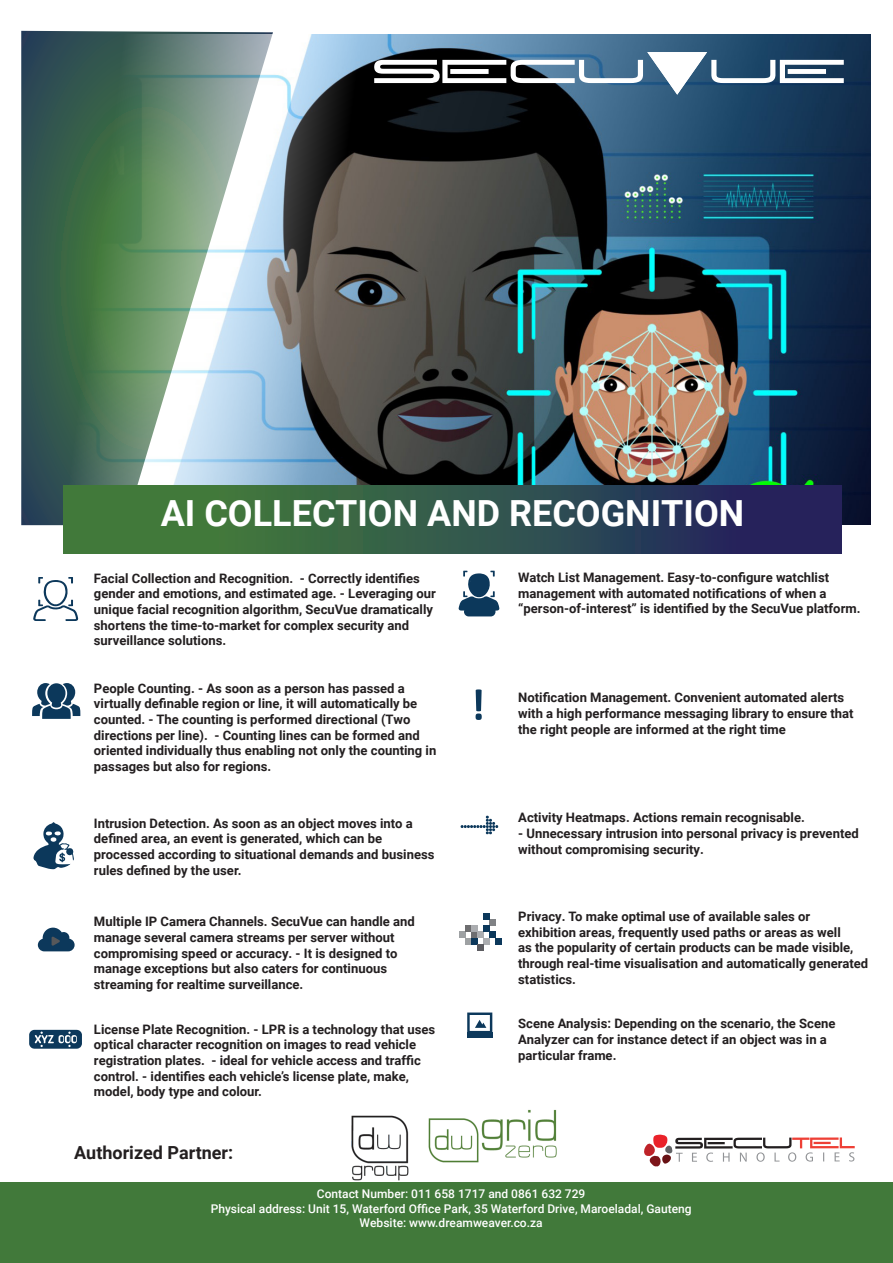
<style>
.page{position:relative;width:893px;height:1263px;background:#fff}
.page>*{position:absolute;margin:0;border:0;box-sizing:border-box;transform-origin:0 0}
.t1{font:700 36px "Roboto";color:#fff}
.t2{font:700 18px "Roboto";color:#231f20}
.t3{font:700 13.05px/15.6px "Roboto";color:#231f20}
.t4{font:500 12px "Roboto";color:#fff}
</style>
<div class="page">
<svg style="left:21px;top:31px;width:252px;height:494px;background:#3e5a61"></svg>
<img style="left:26px;top:34px;width:845px;height:490px">
<div style="left:0;top:1182px;width:893px;height:81px;background:#41793a"></div>
<img style="left:351px;top:1115px;width:58px;height:66px">
<img style="left:428px;top:1109px;width:129px;height:54px">
<svg style="left:644px;top:1135px;width:211px;height:31px"></svg>
<svg style="left:476px;top:689px;width:6px;height:31px"></svg>
<svg style="left:33px;top:577px;width:45px;height:44px"></svg>
<svg style="left:33px;top:822px;width:41px;height:47px"></svg>
<svg style="left:38px;top:928px;width:37px;height:23px"></svg>
<div style="left:489px;top:920px;width:7px;height:6px;background:#808285"></div>
<div style="left:489px;top:932px;width:7px;height:6px;background:#0c385b"></div>
<svg style="left:496px;top:938px;width:6px;height:6px"></svg>
<svg style="left:483px;top:914px;width:6px;height:6px"></svg>
<svg style="left:459px;top:926px;width:30px;height:24px"></svg>
<svg style="left:467px;top:1012px;width:25px;height:20px"></svg>
<div style="left:467px;top:1032px;width:25px;height:6px;background:#0c385b"></div>
<svg style="left:461px;top:815px;width:38px;height:20px"></svg>
<svg style="left:458px;top:571px;width:42px;height:43px"></svg>
<div style="left:464px;top:607px;width:31px;height:9px;background:#0c385b;border-radius:5px"></div>
<svg style="left:29px;top:1030px;width:53px;height:19px"></svg>
<svg style="left:32px;top:683px;width:49px;height:36px"></svg>
<svg style="left:374px;top:52px;width:470px;height:43px"></svg>
<div style="left:63px;top:485px;width:779px;height:68px;background:linear-gradient(to right,#468a35,#211f61)"></div>
<p class="t1" style="left:161px;top:488px;width:585px">AI COLLECTION AND RECOGNITION</p>
<p class="t3" style="left:94px;top:570px;width:343px">Facial Collection and Recognition. - Correctly identifies gender and emotions, and estimated age. - Leveraging our unique facial recognition algorithm, SecuVue dramatically shortens the time-to-market for complex security and</p>
<p class="t3" style="left:94px;top:632px;width:134px">surveillance solutions.</p>
<p class="t3" style="left:518px;top:569px;width:312px">Watch List Management. Easy-to-configure watchlist</p>
<p class="t3" style="left:518px;top:585px;width:310px">management with automated notifications of when a</p>
<p class="t3" style="left:518px;top:600px;width:344px">“person-of-interest” is identified by the SecuVue platform.</p>
<p class="t3" style="left:94px;top:680px;width:344px">People Counting. - As soon as a person has passed a virtually definable region or line, it will automatically be counted. - The counting is performed directional (Two directions per line). - Counting lines can be formed and oriented individually thus enabling not only the counting in passages but also for regions.</p>
<p class="t3" style="left:518px;top:689px;width:337px">Notification Management. Convenient automated alerts with a high performance messaging library to ensure that the right people are informed at the right time</p>
<p class="t3" style="left:94px;top:815px;width:320px">Intrusion Detection. As soon as an object moves into a</p>
<p class="t3" style="left:94px;top:830px;width:290px">defined area, an event is generated, which can be</p>
<p class="t3" style="left:94px;top:846px;width:342px">processed according to situational demands and business rules defined by the user.</p>
<p class="t3" style="left:94px;top:913px;width:322px">Multiple IP Camera Channels. SecuVue can handle and</p>
<p class="t3" style="left:94px;top:929px;width:302px">manage several camera streams per server without</p>
<p class="t3" style="left:94px;top:945px;width:305px">compromising speed or accuracy. - It is designed to</p>
<p class="t3" style="left:94px;top:960px;width:295px">manage exceptions but also caters for continuous</p>
<p class="t3" style="left:94px;top:976px;width:211px">streaming for realtime surveillance.</p>
<p class="t3" style="left:94px;top:1021px;width:343px">License Plate Recognition. - LPR is a technology that uses optical character recognition on images to read vehicle</p>
<p class="t3" style="left:94px;top:1052px;width:328px">registration plates. - ideal for vehicle access and traffic control. - identifies each vehicle’s license plate, make,</p>
<p class="t3" style="left:94px;top:1083px;width:170px">model, body type and colour.</p>
<p class="t2" style="left:74px;top:1139px;width:160px">Authorized Partner:</p>
<p class="t3" style="left:518px;top:809px;width:288px">Activity Heatmaps. Actions remain recognisable.</p>
<p class="t3" style="left:518px;top:825px;width:342px">- Unnecessary intrusion into personal privacy is prevented without compromising security.</p>
<p class="t3" style="left:518px;top:908px;width:294px">Privacy. To make optimal use of available sales or</p>
<p class="t3" style="left:518px;top:924px;width:351px">exhibition areas, frequently used paths or areas as well<br>as the popularity of certain products can be made visible, through real-time visualisation and automatically generated statistics.</p>
<p class="t3" style="left:518px;top:1015px;width:319px">Scene Analysis: Depending on the scenario, the Scene</p>
<p class="t3" style="left:518px;top:1031px;width:310px">Analyzer can for instance detect if an object was in a</p>
<p class="t3" style="left:518px;top:1046px;width:100px">particular frame.</p>
<p class="t4" style="left:317px;top:1186px;width:270px">Contact Number: 011 658 1717 and 0861 632 729</p>
<p class="t4" style="left:211px;top:1200px;width:482px">Physical address: Unit 15, Waterford Office Park, 35 Waterford Drive, Maroeladal, Gauteng</p>
<p class="t4" style="left:360px;top:1214px;width:185px">Website: www.dreamweaver.co.za</p>
</div>
